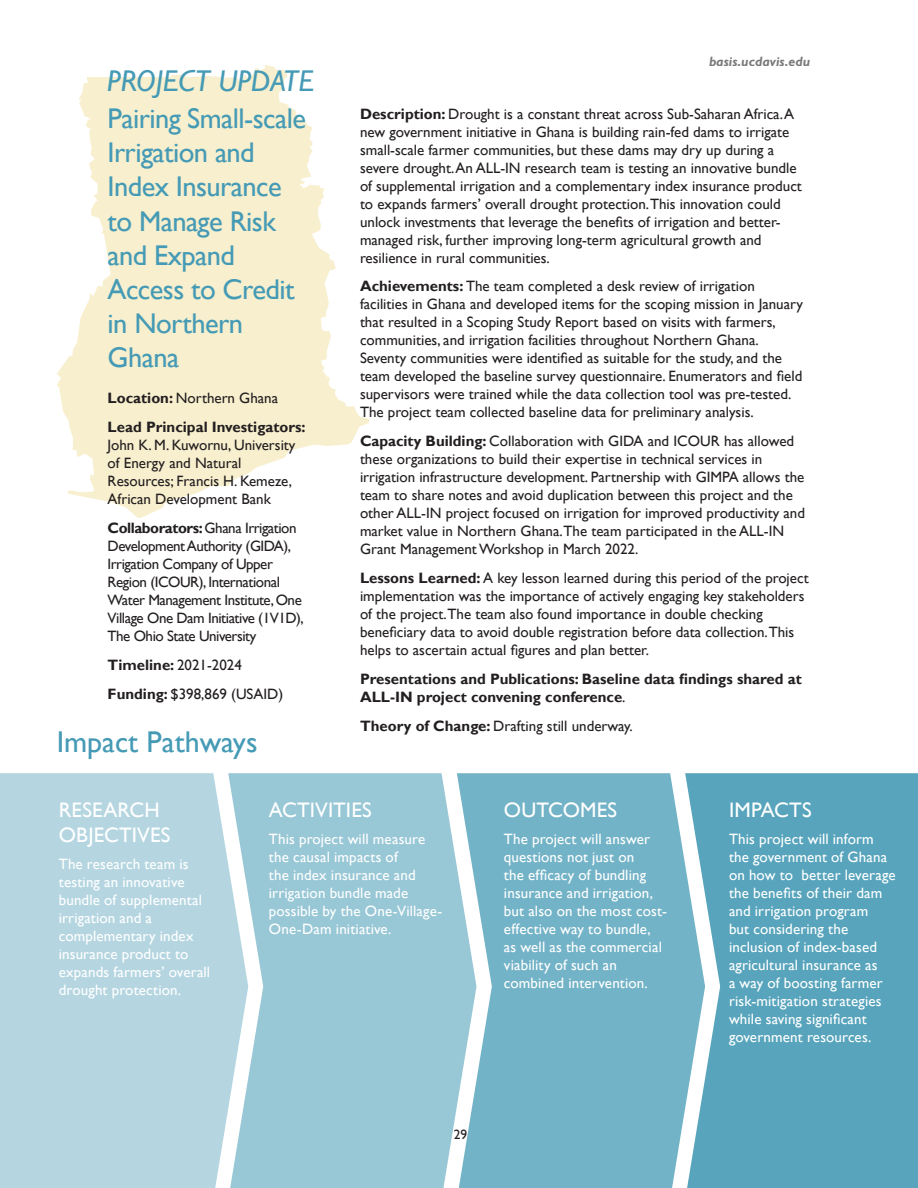
<style>
.page{position:relative;width:918px;height:1188px;background:#fff}
.page>*{position:absolute;margin:0;border:0;box-sizing:border-box;transform-origin:0 0}
.t1{font:30px "Gill Sans";color:#459ab5}
.t2{font:italic 30px "Gill Sans";color:#459ab5}
.t3{font:28.5px/34.2px "Gill Sans";letter-spacing:-.02em;color:#459ab5}
.t4{font:21px/25.2px "Gill Sans";letter-spacing:.005em;color:#fff}
.t5{font:15px/18px "Gill Sans";color:#231f20}
.t6{font:15px/18px "Gill Sans";letter-spacing:.01em;color:#fff}
.t7{font:15px/18px "Gill Sans";letter-spacing:-.03em;color:#231f20}
.t8{font:700 15px/18px "Gill Sans";color:#231f20}
.t9{font:italic 700 13.5px "Gill Sans";color:#231f20}
.t10{font:13.5px "Gill Sans";color:#231f20}
.s1{font-weight:700}
.s2{font-weight:400}
</style>
<div class="page">
<svg style="left:57px;top:65px;width:312px;height:453px;fill:#f8efce"></svg>
<div style="left:705px;top:773px;width:213px;height:415px;background:#57a4bc"></div>
<svg style="left:477px;top:773px;width:228px;height:415px;background:#7bb7ca"></svg>
<svg style="left:248px;top:773px;width:229px;height:415px;background:#9ecad8"></svg>
<svg style="left:0;top:773px;width:248px;height:415px;background:#b7d7e2"></svg>
<p class="t2" style="left:107px;top:64px;width:208px">PROJECT UPDATE</p>
<p class="t3" style="left:108px;top:102px;width:200px">Pairing Small-scale<br>Irrigation and<br>Index Insurance to Manage Risk and Expand<br>Access to Credit in Northern<br>Ghana</p>
<p class="t5" style="left:108px;top:390px;width:172px"><span class="s1">Location:</span> Northern Ghana</p>
<p class="t5" style="left:108px;top:418px;width:200px"><span class="s1">Lead Principal Investigators:<br></span>John K. M. Kuwornu, University of Energy and Natural<br>Resources; Francis H. Kemeze,<br>African Development Bank</p>
<p class="t7" style="left:108px;top:519px;width:198px"><span class="s1">Collaborators:</span> Ghana Irrigation<br>Development Authority (GIDA),<br>Irrigation Company of Upper<br>Region (ICOUR), International<br>Water Management Institute, One<br>Village One Dam Initiative (1V1D),<br>The Ohio State University</p>
<p class="t8" style="left:108px;top:656px;width:136px">Timeline: <span class="s2">2021-2024</span></p>
<p class="t5" style="left:108px;top:685px;width:177px"><span class="s1">Funding:</span> $398,869 (USAID)</p>
<p class="t1" style="left:57px;top:725px;width:202px">Impact Pathways</p>
<p class="t9" style="left:709px;top:53px;width:103px">basis.ucdavis.edu</p>
<p class="t5" style="left:360px;top:105px;width:443px"><span class="s1">Description:</span> Drought is a constant threat across Sub-Saharan Africa. A new government initiative in Ghana is building rain-fed dams to irrigate small-scale farmer communities, but these dams may dry up during a severe drought. An ALL-IN research team is testing an innovative bundle of supplemental irrigation and a complementary index insurance product to expands farmers’ overall drought protection.This innovation could unlock investments that leverage the benefits of irrigation and better&shy;managed risk, further improving long-term agricultural growth and resilience in rural communities.</p>
<p class="t5" style="left:360px;top:278px;width:445px"><span class="s1">Achievements:</span> The team completed a desk review of irrigation facilities in Ghana and developed items for the scoping mission in January that resulted in a Scoping Study Report based on visits with farmers, communities, and irrigation facilities throughout Northern Ghana.<br>Seventy communities were identified as suitable for the study, and the team developed the baseline survey questionnaire. Enumerators and field supervisors were trained while the data collection tool was pre-tested.<br>The project team collected baseline data for preliminary analysis.</p>
<p class="t5" style="left:360px;top:432px;width:447px"><span class="s1">Capacity Building:</span> Collaboration with GIDA and ICOUR has allowed these organizations to build their expertise in technical services in irrigation infrastructure development. Partnership with GIMPA allows the team to share notes and avoid duplication between this project and the other ALL-IN project focused on irrigation for improved productivity and market value in Northern Ghana.The team participated in the ALL-IN Grant Management Workshop in March 2022.</p>
<p class="t5" style="left:360px;top:569px;width:450px"><span class="s1">Lessons Learned:</span> A key lesson learned during this period of the project implementation was the importance of actively engaging key stakeholders of the project.The team also found importance in double checking beneficiary data to avoid double registration before data collection.This helps to ascertain actual figures and plan better.</p>
<p class="t8" style="left:360px;top:670px;width:443px">Presentations and Publications: Baseline data findings shared at<br>ALL-IN project convening conference<span class="s2">.</span></p>
<p class="t5" style="left:360px;top:717px;width:274px"><span class="s1">Theory of Change:</span> Drafting still underway.</p>
<p class="t4" style="left:59px;top:797px;width:113px">RESEARCH<br>OBJECTIVES</p>
<p class="t6" style="left:59px;top:855px;width:153px">The research team is testing an innovative bundle of supplemental irrigation and a complementary index insurance product to expands farmers’ overall drought protection.</p>
<p class="t4" style="left:269px;top:797px;width:104px">ACTIVITIES</p>
<p class="t6" style="left:269px;top:830px;width:175px">This project will measure the causal impacts of<br>the index insurance and irrigation bundle made possible by the One-Village-<br>One-Dam initiative.</p>
<p class="t4" style="left:504px;top:797px;width:115px">OUTCOMES</p>
<p class="t6" style="left:504px;top:830px;width:165px">The project will answer questions not just on<br>the efficacy of bundling insurance and irrigation, but also on the most cost&shy;effective way to bundle,<br>as well as the commercial viability of such an combined intervention.</p>
<p class="t10" style="left:454px;top:1127px;width:15px">29</p>
<p class="t4" style="left:729px;top:797px;width:84px">IMPACTS</p>
<p class="t6" style="left:729px;top:830px;width:168px">This project will inform the government of Ghana on how to better leverage the benefits of their dam and irrigation program<br>but considering the inclusion of index-based agricultural insurance as<br>a way of boosting farmer risk-mitigation strategies while saving significant government resources.</p>
</div>
